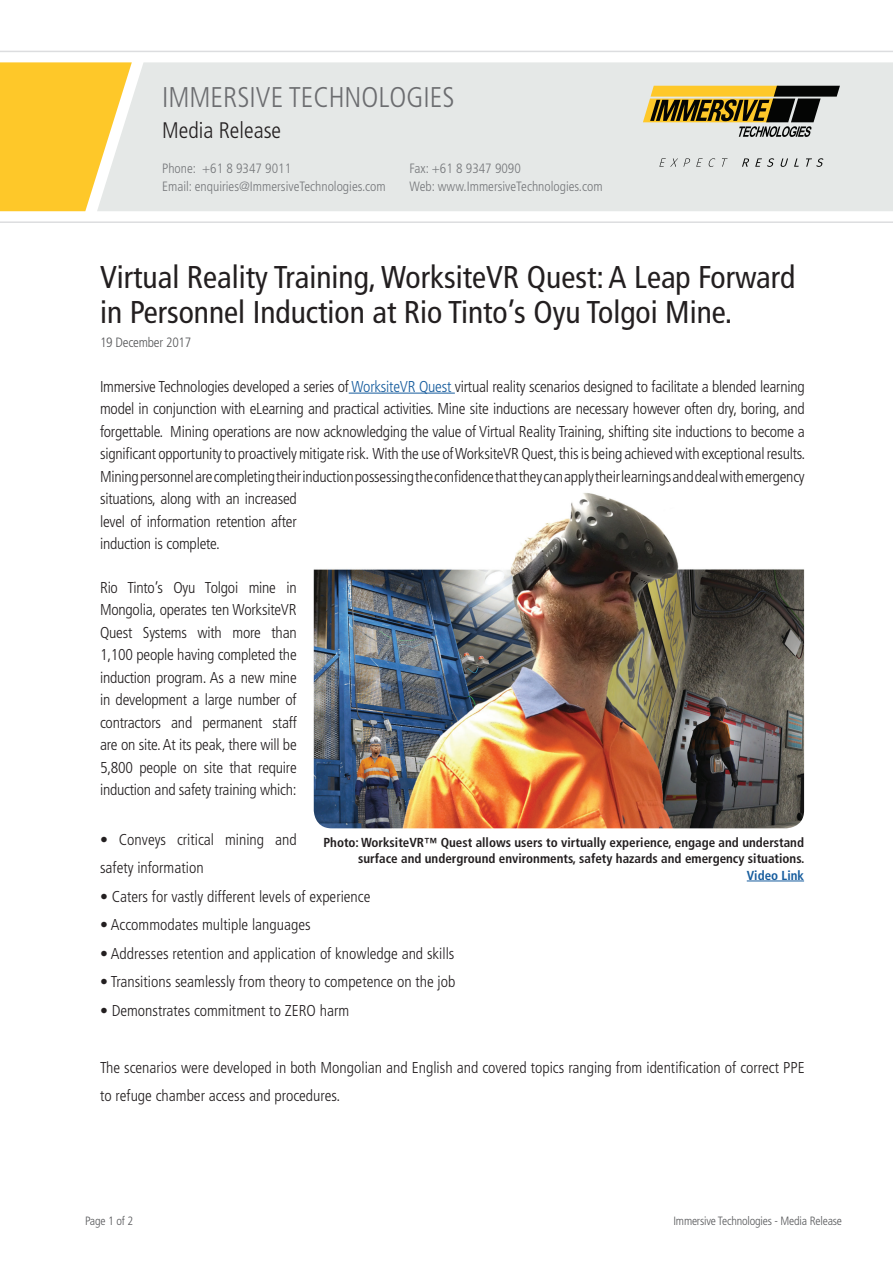
<style>
.page{position:relative;width:893px;height:1263px;background:#fff}
.page>*{position:absolute;margin:0;border:0;box-sizing:border-box;transform-origin:0 0}
.t1{font:condensed 31.5px/34.5px "Frutiger LT Std";color:#231f20}
.t2{font:300 condensed 28.5px "Frutiger LT Std";color:#6c6d70}
.t3{font:300 condensed 22.5px "Frutiger LT Std";color:#231f20}
.t4{font:300 condensed 15.75px/22.5px "Frutiger LT Std";letter-spacing:-.015em;color:#231f20}
.t5{font:300 condensed 13.5px "Frutiger LT Std";color:#76787b}
.t6{font:300 condensed 13.5px "Frutiger LT Std";letter-spacing:-.015em;color:#57585a}
.t7{font:700 condensed 13.05px/16.5px "Frutiger LT Std";color:#231f20;text-align:right}
.t8{font:700 condensed 13.05px "Frutiger LT Std";color:#175d9e}
.t9{font:300 condensed 12px "Frutiger LT Std";letter-spacing:-.015em;color:#57585a}
.s1{color:#175d9e}
</style>
<div class="page">
<div style="left:0;top:62px;width:97px;height:149px;background:#fec829"></div>
<div style="left:97px;top:62px;width:796px;height:149px;background:#e5e8e7"></div>
<hr style="left:0;top:51px;width:893px;height:1px;background:#dcdddf">
<hr style="left:0;top:221px;width:893px;height:2px;background:#dcdddf">
<svg style="left:643px;top:86px;width:197px;height:51px"></svg>
<svg style="left:659px;top:158px;width:31px;height:9px"></svg>
<svg style="left:696px;top:158px;width:7px;height:9px"></svg>
<svg style="left:709px;top:158px;width:6px;height:9px"></svg>
<svg style="left:722px;top:158px;width:6px;height:9px"></svg>
<svg style="left:742px;top:158px;width:7px;height:9px"></svg>
<svg style="left:755px;top:158px;width:19px;height:9px"></svg>
<svg style="left:780px;top:158px;width:8px;height:9px"></svg>
<svg style="left:794px;top:158px;width:5px;height:9px"></svg>
<svg style="left:806px;top:158px;width:17px;height:9px"></svg>
<hr style="left:349px;top:393px;width:106px;height:1px;background:#175d9e">
<img style="left:314px;top:493px;width:490px;height:335px">
<hr style="left:747px;top:881px;width:57px;height:1px;background:#175d9e">
<h2 class="t2" style="left:162px;top:81px;width:294px">IMMERSIVE TECHNOLOGIES</h2>
<h3 class="t3" style="left:162px;top:118px;width:121px">Media Release</h3>
<p class="t5" style="left:162px;top:161px;width:131px">Phone: +61 8 9347 9011</p>
<p class="t5" style="left:410px;top:161px;width:113px">Fax: +61 8 9347 9090</p>
<p class="t5" style="left:162px;top:179px;width:225px">Email: enquiries@ImmersiveTechnologies.com</p>
<p class="t5" style="left:410px;top:179px;width:194px">Web: www.ImmersiveTechnologies.com</p>
<p class="t5" style="left:285px;top:161px;width:8px">6</p>
<h1 class="t1" style="left:100px;top:260px;width:697px">Virtual Reality Training, WorksiteVR Quest: A Leap Forward in Personnel Induction at Rio Tinto’s Oyu Tolgoi Mine.</h1>
<p class="t6" style="left:100px;top:335px;width:93px">19 December 2017</p>
<p class="t4" style="left:100px;top:375px;width:707px">Immersive Technologies developed a series of <span class="s1">WorksiteVR Quest</span> virtual reality scenarios designed to facilitate a blended learning model in conjunction with eLearning and practical activities. Mine site inductions are necessary however often dry, boring, and forgettable. Mining operations are now acknowledging the value of Virtual Reality Training, shifting site inductions to become a significant opportunity to proactively mitigate risk. With the use of WorksiteVR Quest, this is being achieved with exceptional results.<br>Mining personnel are completing their induction possessing the confidence that they can apply their learnings and deal with emergency situations, along with an increased<br>level of information retention after<br>induction is complete.</p>
<p class="t4" style="left:100px;top:576px;width:198px;text-align:justify">Rio Tinto’s Oyu Tolgoi mine in Mongolia, operates ten WorksiteVR Quest Systems with more than 1,100 people having completed the induction program. As a new mine in development a large number of contractors and permanent staff are on site. At its peak, there will be 5,800 people on site that require induction and safety training which:</p>
<p class="t4" style="left:100px;top:825px;width:198px;line-height:28.5px">• Conveys critical mining and safety information</p>
<p class="t4" style="left:100px;top:885px;width:272px">• Caters for vastly different levels of experience</p>
<p class="t4" style="left:100px;top:914px;width:212px">• Accommodates multiple languages</p>
<p class="t4" style="left:100px;top:942px;width:356px">• Addresses retention and application of knowledge and skills</p>
<p class="t4" style="left:100px;top:971px;width:357px">• Transitions seamlessly from theory to competence on the job</p>
<p class="t4" style="left:100px;top:999px;width:251px">• Demonstrates commitment to ZERO harm</p>
<p class="t7" style="left:323px;top:834px;width:483px">Photo: WorksiteVR™ Quest allows users to virtually experience, engage and understand surface and underground environments, safety hazards and emergency situations.</p>
<p class="t8" style="left:747px;top:867px;width:59px">Video Link</p>
<p class="t4" style="left:100px;top:1053px;width:706px;line-height:28.5px">The scenarios were developed in both Mongolian and English and covered topics ranging from identification of correct PPE to refuge chamber access and procedures.</p>
<p class="t9" style="left:85px;top:1214px;width:50px">Page 1 of 2</p>
<p class="t9" style="left:673px;top:1214px;width:170px">Immersive Technologies - Media Release</p>
</div>
